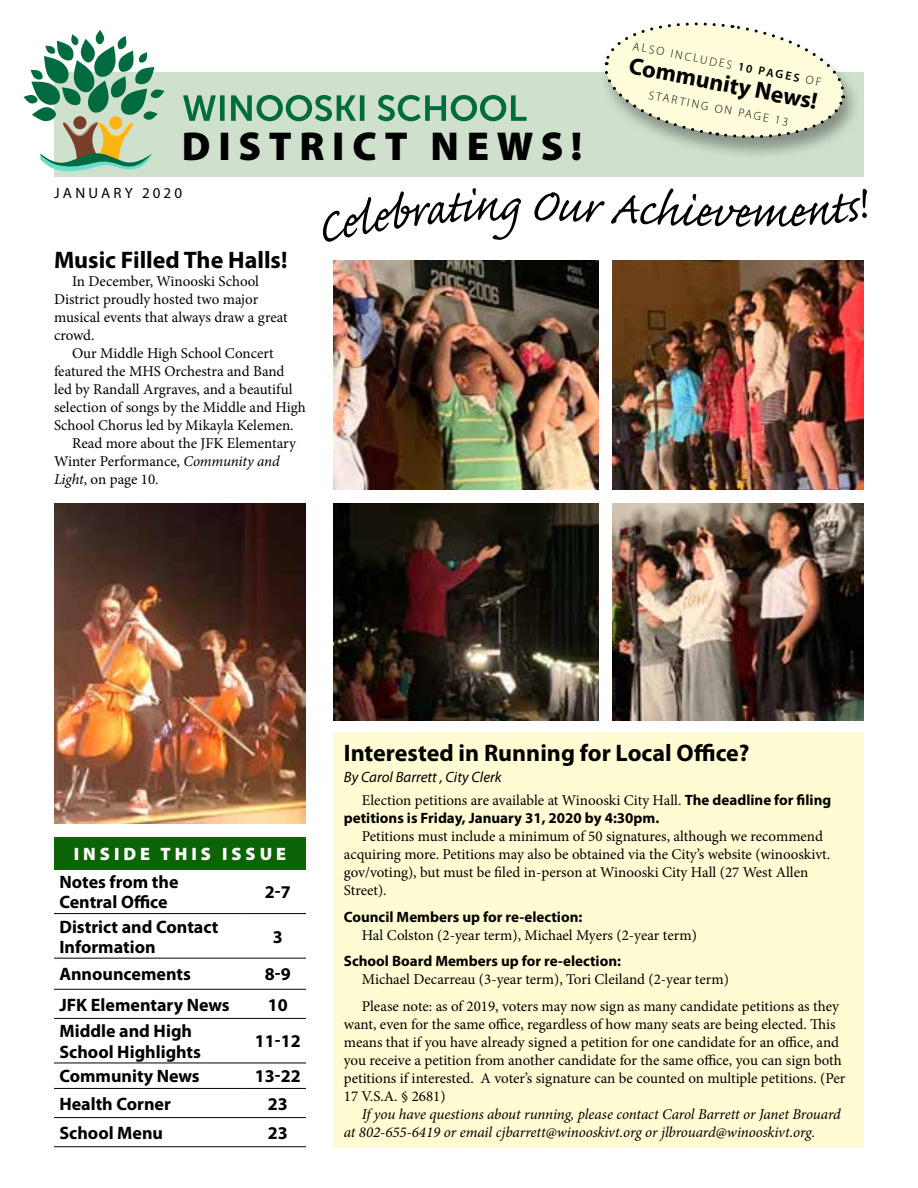
<style>
.page{position:relative;width:918px;height:1188px;background:#fff}
.page>*{position:absolute;margin:0;border:0;box-sizing:border-box;transform-origin:0 0}
.t1{font:59.55px "Caflisch Script Pro";color:#000}
.t2{font:900 40.5px "Myriad Pro";letter-spacing:.19em;color:#000}
.t3{font:700 24px "Myriad Pro";color:#000}
.t4{font:700 23.7px "Myriad Pro";color:#000}
.t5{font:700 18px/20.2px "Myriad Pro";color:#000}
.t6{font:900 18px "Myriad Pro";letter-spacing:.22em;color:#fff}
.t7{font:15px/18px "Minion Pro";color:#000}
.t8{font:700 15px/18px "Myriad Pro";color:#000}
.t9{font:italic 15px/18px "Minion Pro";letter-spacing:-.01em;color:#000}
.t10{font:italic 15px "Myriad Pro";color:#000}
.t11{font:15px "Myriad Pro";letter-spacing:.21em;color:#000}
.t12{font:300 11.85px "Myriad Pro";color:#000}
.s1{font-weight:600}
.s2{font-style:italic}
.s3{font-family:"Minion Pro";font-weight:400}
</style>
<div class="page">
<div style="left:333px;top:732px;width:531px;height:416px;background:#fffbd2"></div>
<div style="left:54px;top:72px;width:810px;height:105px;background:#cfe0cd"></div>
<div style="left:599px;top:22px;width:262px;height:138px;background:#000;opacity:.35"></div>
<svg style="left:183px;top:95px;width:344px;height:26px"></svg>
<hr style="left:54px;top:1146px;width:190px;height:1px;background:#000">
<hr style="left:244px;top:1146px;width:62px;height:1px;background:#000">
<hr style="left:54px;top:1117px;width:190px;height:1px;background:#000">
<hr style="left:244px;top:1117px;width:62px;height:1px;background:#000">
<hr style="left:54px;top:989px;width:190px;height:1px;background:#000">
<hr style="left:244px;top:989px;width:62px;height:1px;background:#000">
<hr style="left:54px;top:958px;width:190px;height:1px;background:#000">
<hr style="left:244px;top:958px;width:62px;height:1px;background:#000">
<hr style="left:54px;top:913px;width:190px;height:1px;background:#000">
<hr style="left:244px;top:913px;width:62px;height:1px;background:#000">
<svg style="left:602px;top:22px;width:245px;height:121px"></svg>
<hr style="left:54px;top:1018px;width:190px;height:1px;background:#000">
<hr style="left:244px;top:1018px;width:62px;height:1px;background:#000">
<hr style="left:54px;top:1063px;width:190px;height:1px;background:#000">
<hr style="left:244px;top:1063px;width:62px;height:1px;background:#000">
<hr style="left:54px;top:1088px;width:190px;height:1px;background:#000">
<hr style="left:244px;top:1088px;width:62px;height:1px;background:#000">
<svg style="left:24px;top:30px;width:140px;height:142px"></svg>
<img style="left:333px;top:260px;width:265px;height:229px">
<img style="left:612px;top:260px;width:252px;height:229px">
<img style="left:333px;top:504px;width:265px;height:216px">
<img style="left:612px;top:504px;width:252px;height:216px">
<img style="left:54px;top:504px;width:252px;height:320px">
<hr style="left:54px;top:869px;width:190px;height:1px;background:#000">
<hr style="left:244px;top:869px;width:62px;height:1px;background:#000">
<div style="left:54px;top:837px;width:252px;height:32px;background:#0d6406"></div>
<h1 class="t2" style="left:182px;top:119px;width:402px">DISTRICT NEWS!</h1>
<p class="t12" style="left:634px;top:39px;width:193px;rotate:11deg">ALSO INCLUDES <span class="s1">10 PAGES</span> OF</p>
<p class="t4" style="left:632px;top:50px;width:193px;rotate:11deg">Community News!</p>
<p class="t12" style="left:650px;top:88px;width:143px;rotate:11deg">STARTING ON PAGE 13</p>
<p class="t11" style="left:54px;top:184px;width:129px">JANUARY 2020</p>
<h2 class="t3" style="left:54px;top:244px;width:235px">Music Filled The Halls!</h2>
<p class="t7" style="left:54px;top:272px;width:235px;text-indent:18px">In December, Winooski School<br>District proudly hosted two major musical events that always draw a great crowd.</p>
<p class="t7" style="left:54px;top:344px;width:253px;text-indent:18px">Our Middle High School Concert featured the MHS Orchestra and Band led by Randall Argraves, and a beautiful selection of songs by the Middle and High School Chorus led by Mikayla Kelemen.</p>
<p class="t7" style="left:54px;top:434px;width:244px;text-indent:18px">Read more about the JFK Elementary<br>Winter Performance, <span class="s2">Community and<br>Light</span>, on page 10.</p>
<p class="t1" style="left:499px;top:174px;width:22px">g</p>
<p class="t1" style="left:531px;top:174px;width:167px;rotate:2deg">Our Achi</p>
<p class="t1" style="left:732px;top:181px;width:21px">e</p>
<p class="t3" style="left:344px;top:737px;width:407px">Interested in Running for Local Ofce?</p>
<p class="t10" style="left:344px;top:768px;width:159px">By Carol Barrett , City Clerk</p>
<p class="t8" style="left:344px;top:791px;width:489px;text-indent:18px"><span class="s3">Election petitions are available at Winooski City Hall.</span> The deadline for fling petitions is Friday, January 31, 2020 by 4:30pm.</p>
<p class="t7" style="left:344px;top:827px;width:488px;text-indent:18px">Petitions must include a minimum of 50 signatures, although we recommend acquiring more. Petitions may also be obtained via the City’s website (winooskivt. gov/voting), but must be fled in-person at Winooski City Hall (27 West Allen</p>
<p class="t6" style="left:74px;top:842px;width:214px">INSIDE THIS ISSUE</p>
<p class="t5" style="left:59px;top:871px;width:121px">Notes from the</p>
<h4 class="t5" style="left:59px;top:891px;width:110px">Central Ofce</h4>
<p class="t5" style="left:265px;top:881px;width:28px">2-7</p>
<p class="t7" style="left:344px;top:881px;width:44px">Street).</p>
<p class="t5" style="left:59px;top:916px;width:161px">District and Contact<br>Information</p>
<p class="t5" style="left:273px;top:926px;width:11px">3</p>
<p class="t5" style="left:59px;top:964px;width:133px">Announcements</p>
<p class="t5" style="left:265px;top:964px;width:28px">8-9</p>
<p class="t5" style="left:59px;top:994px;width:172px">JFK Elementary News</p>
<p class="t5" style="left:268px;top:994px;width:21px">10</p>
<p class="t5" style="left:59px;top:1021px;width:143px">Middle and High<br>School Highlights</p>
<p class="t5" style="left:255px;top:1031px;width:48px">11-12</p>
<p class="t5" style="left:59px;top:1066px;width:142px">Community News</p>
<p class="t5" style="left:255px;top:1066px;width:48px">13-22</p>
<p class="t5" style="left:59px;top:1093px;width:113px">Health Corner</p>
<p class="t5" style="left:268px;top:1093px;width:21px">23</p>
<p class="t5" style="left:59px;top:1122px;width:105px">School Menu</p>
<p class="t5" style="left:268px;top:1122px;width:21px">23</p>
<p class="t8" style="left:344px;top:908px;width:240px">Council Members up for re-election:</p>
<p class="t7" style="left:362px;top:926px;width:337px">Hal Colston (2-year term), Michael Myers (2-year term)</p>
<p class="t8" style="left:344px;top:951px;width:279px">School Board Members up for re-election:</p>
<p class="t7" style="left:362px;top:970px;width:369px">Michael Decarreau (3-year term), Tori Cleiland (2-year term)</p>
<p class="t7" style="left:344px;top:997px;width:503px;text-indent:18px">Please note: as of 2019, voters may now sign as many candidate petitions as they want, even for the same ofce, regardless of how many seats are being elected. Tis means that if you have already signed a petition for one candidate for an ofce, and you receive a petition from another candidate for the same ofce, you can sign both petitions if interested. A voter’s signature can be counted on multiple petitions. (Per 17 V.S.A. § 2681)</p>
<p class="t9" style="left:344px;top:1105px;width:499px;text-indent:18px">Ifyou have questions about running, please contact Carol Barrett or Janet Brouard at 802-655-6419 or email cjbarrett@winooskivt.org or jlbrouard@winooskivt.org.</p>
</div>
